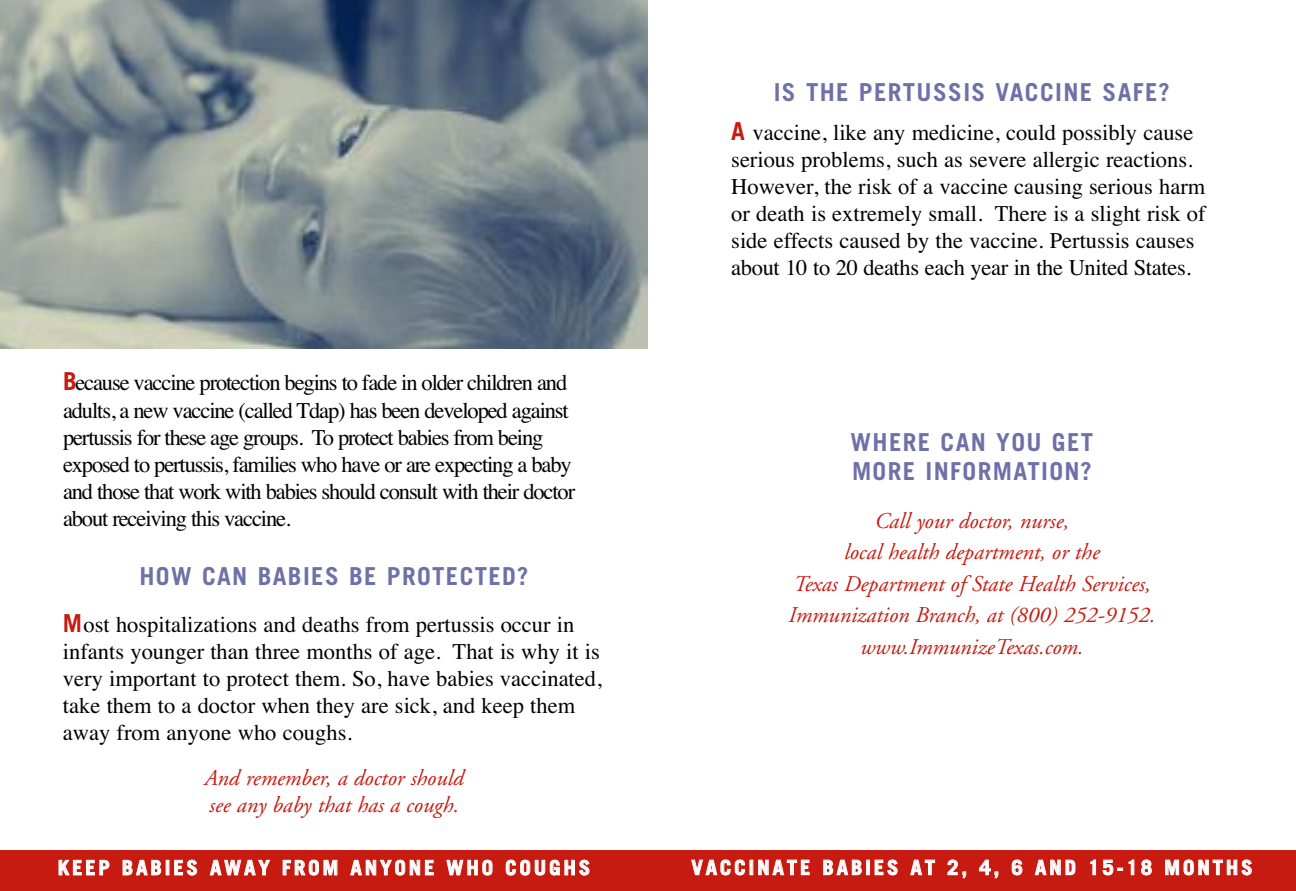
<style>
.page{position:relative;width:1296px;height:891px;background:#fff}
.page>*{position:absolute;margin:0;border:0;box-sizing:border-box;transform-origin:0 0}
.t1{font:700 24.75px/29.7px "Trade Gothic";letter-spacing:.055em;color:#6e70a8}
.t2{font:22.5px/27px "Times";color:#000}
.t3{font:22.5px/27px "Times";letter-spacing:-.05em;color:#000}
.t4{font:italic 22.5px/31.5px "Adobe Garamond";color:#c71a10;text-align:center}
.t5{font:700 20.25px "Trade Gothic";letter-spacing:.15em;color:#fff}
.s1{font-family:"Trade Gothic";font-weight:700;font-size:24.75px;color:#c71a10}
</style>
<div class="page">
<img style="left:0;top:0;width:648px;height:348px">
<div style="left:648px;top:850px;width:648px;height:41px;background:#c71a10"></div>
<div style="left:0;top:850px;width:648px;height:41px;background:#c71a10"></div>
<p class="t3" style="left:63px;top:369px;width:514px"><span class="s1">B</span>ecause vaccine protection begins to fade in older children and adults, a new vaccine (called Tdap) has been developed against pertussis for these age groups. To protect babies from being exposed to pertussis, families who have or are expecting a baby and those that work with babies should consult with their doctor about receiving this vaccine.</p>
<p class="t1" style="left:140px;top:563px;width:390px">HOW CAN BABIES BE PROTECTED?</p>
<p class="t2" style="left:63px;top:610px;width:540px"><span class="s1">M</span>ost hospitalizations and deaths from pertussis occur in infants younger than three months of age. That is why it is very important to protect them. So, have babies vaccinated, take them to a doctor when they are sick, and keep them away from anyone who coughs.</p>
<p class="t4" style="left:205px;top:767px;width:261px;line-height:27px;text-align:left">And remember, a doctor should see any baby that has a cough.</p>
<p class="t1" style="left:774px;top:80px;width:398px">IS THE PERTUSSIS VACCINE SAFE?</p>
<p class="t2" style="left:731px;top:119px;width:476px"><span class="s1">A</span> vaccine, like any medicine, could possibly cause serious problems, such as severe allergic reactions.<br>However, the risk of a vaccine causing serious harm or death is extremely small. There is a slight risk of side effects caused by the vaccine. Pertussis causes about 10 to 20 deaths each year in the United States.</p>
<p class="t1" style="left:851px;top:429px;width:244px">WHERE CAN YOU GET<br>MORE INFORMATION?</p>
<p class="t4" style="left:789px;top:507px;width:368px">Call your doctor, nurse,<br>local health department, or the<br>Texas Department of State Health Services, Immunization Branch, at (800) 252-9152. www.ImmunizeTexas.com.</p>
<p class="t5" style="left:58px;top:860px;width:534px">KEEP BABIES AWAY FROM ANYONE WHO COUGHS</p>
<p class="t5" style="left:691px;top:860px;width:563px">VACCINATE BABIES AT 2, 4, 6 AND 15-18 MONTHS</p>
</div>
